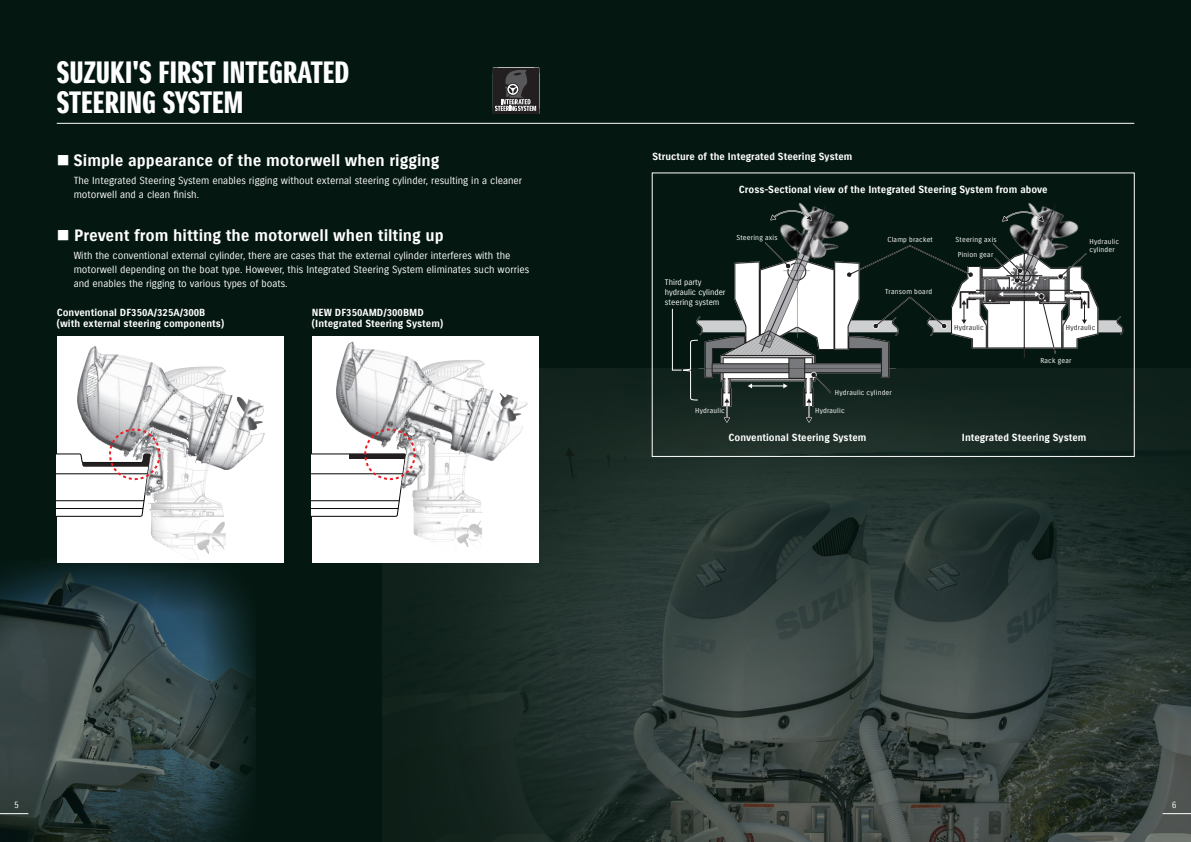
<style>
.page{position:relative;width:1191px;height:842px;background:#041710}
.page>*{position:absolute;margin:0;border:0;box-sizing:border-box;transform-origin:0 0}
.t1{font:30px/30px "Suzuki PRO Headline";color:#fff}
.t2{font:16px "Suzuki PRO Bold";color:#fff}
.t3{font:10px/14px "Suzuki PRO Regular";color:#fff}
.t4{font:10px/11px "Suzuki PRO Bold";color:#fff}
.t5{font:9px "Suzuki PRO Regular";color:#fff}
.t6{font:8px/10px "Suzuki PRO Regular";color:#fff}
.t7{font:7px/15px "Suzuki PRO Regular";letter-spacing:.03em;color:#fff;text-align:center}
.t8{font:7px "Suzuki PRO Regular";letter-spacing:.03em;color:#231f20}
.s1{font-family:"Koz Go Pr 6 N";font-size:12.8px}
</style>
<div class="page">
<div style="left:383px;top:563px;width:56px;height:279px;background:#0f201a"></div>
<img style="left:439px;top:369px;width:752px;height:473px">
<img style="left:0;top:563px;width:255px;height:279px">
<hr style="left:57px;top:123px;width:1077px;height:1px;background:#fff">
<div style="left:493px;top:68px;width:46px;height:45px;background:#231f20;border-radius:6px"></div>
<svg style="left:493px;top:67px;width:44px;height:57px"></svg>
<svg style="left:312px;top:336px;width:227px;height:227px;background:#f6f6f6"></svg>
<img style="left:406px;top:360px;width:62px;height:81px">
<img style="left:336px;top:342px;width:70px;height:85px">
<svg style="left:312px;top:427px;width:105px;height:90px;background:#dfdbdc"></svg>
<svg style="left:57px;top:336px;width:226px;height:227px;background:#f5f5f5"></svg>
<img style="left:150px;top:366px;width:55px;height:83px">
<img style="left:77px;top:346px;width:73px;height:81px">
<img style="left:161px;top:446px;width:4px;height:50px">
<svg style="left:57px;top:427px;width:104px;height:90px;background:#d6d3d3"></svg>
<div style="left:652px;top:173px;width:482px;height:284px;border:1px solid #fff"></div>
<img style="left:692px;top:261px;width:211px;height:148px">
<img style="left:930px;top:266px;width:194px;height:92px">
<img style="left:798px;top:203px;width:51px;height:65px">
<svg style="left:845px;top:244px;width:129px;height:34px"></svg>
<svg style="left:872px;top:296px;width:75px;height:33px"></svg>
<hr style="left:976px;top:290px;width:96px;height:1px;background:#231f20">
<hr style="left:1024px;top:249px;width:1px;height:108px;background:#231f20">
<svg style="left:961px;top:300px;width:5px;height:24px"></svg>
<hr style="left:1002px;top:294px;width:34px;height:1px;background:#fff">
<svg style="left:999px;top:292px;width:4px;height:5px"></svg>
<svg style="left:1035px;top:292px;width:21px;height:63px"></svg>
<svg style="left:1082px;top:300px;width:5px;height:24px"></svg>
<hr style="left:751px;top:386px;width:33px;height:1px;background:#fff">
<svg style="left:747px;top:383px;width:5px;height:5px"></svg>
<svg style="left:783px;top:383px;width:4px;height:5px"></svg>
<svg style="left:724px;top:398px;width:6px;height:25px"></svg>
<svg style="left:806px;top:371px;width:26px;height:52px"></svg>
<svg style="left:991px;top:204px;width:96px;height:80px"></svg>
<svg style="left:761px;top:204px;width:65px;height:148px"></svg>
<svg style="left:671px;top:308px;width:27px;height:93px"></svg>
<svg style="left:0;top:813px;width:28px;height:1px"></svg>
<svg style="left:1162px;top:813px;width:29px;height:1px"></svg>
<h1 class="t1" style="left:57px;top:57px;width:294px">SUZUKI'S FIRST INTEGRATED<br>STEERING SYSTEM</h1>
<h2 class="t2" style="left:57px;top:150px;width:384px"><span class="s1">■</span> Simple appearance of the motorwell when rigging</h2>
<p class="t3" style="left:74px;top:174px;width:450px">The Integrated Steering System enables rigging without external steering cylinder, resulting in a cleaner motorwell and a clean finish.</p>
<h2 class="t2" style="left:57px;top:225px;width:388px"><span class="s1">■</span> Prevent from hitting the motorwell when tilting up</h2>
<p class="t3" style="left:74px;top:249px;width:457px">With the conventional external cylinder, there are cases that the external cylinder interferes with the motorwell depending on the boat type. However, this Integrated Steering System eliminates such worries and enables the rigging to various types of boats.</p>
<p class="t4" style="left:57px;top:307px;width:169px">Conventional DF350A/325A/300B (with external steering components)</p>
<p class="t4" style="left:312px;top:307px;width:133px">NEW DF350AMD/300BMD (Integrated Steering System)</p>
<p class="t4" style="left:652px;top:151px;width:202px">Structure of the Integrated Steering System</p>
<p class="t4" style="left:739px;top:184px;width:310px">Cross-Sectional view of the Integrated Steering System from above</p>
<p class="t7" style="left:736px;top:230px;width:43px">Steering axis</p>
<p class="t6" style="left:665px;top:277px;width:62px">Third party hydraulic cylinder steering system</p>
<p class="t7" style="left:887px;top:232px;width:47px">Clamp bracket</p>
<p class="t7" style="left:885px;top:284px;width:49px">Transom board</p>
<p class="t7" style="left:835px;top:385px;width:58px">Hydraulic cylinder</p>
<p class="t7" style="left:695px;top:403px;width:31px">Hydraulic</p>
<p class="t7" style="left:815px;top:403px;width:31px">Hydraulic</p>
<p class="t7" style="left:955px;top:232px;width:43px">Steering axis<br>Pinion gear</p>
<p class="t7" style="left:1089px;top:237px;width:31px;line-height:8px;text-align:left">Hydraulic cylinder</p>
<p class="t8" style="left:954px;top:323px;width:31px">Hydraulic</p>
<p class="t8" style="left:1065px;top:323px;width:31px">Hydraulic</p>
<p class="t7" style="left:1040px;top:353px;width:33px">Rack gear</p>
<p class="t4" style="left:728px;top:432px;width:139px">Conventional Steering System</p>
<p class="t4" style="left:962px;top:432px;width:126px">Integrated Steering System</p>
<p class="t5" style="left:14px;top:799px;width:6px">5</p>
<p class="t5" style="left:1172px;top:799px;width:6px">6</p>
</div>
